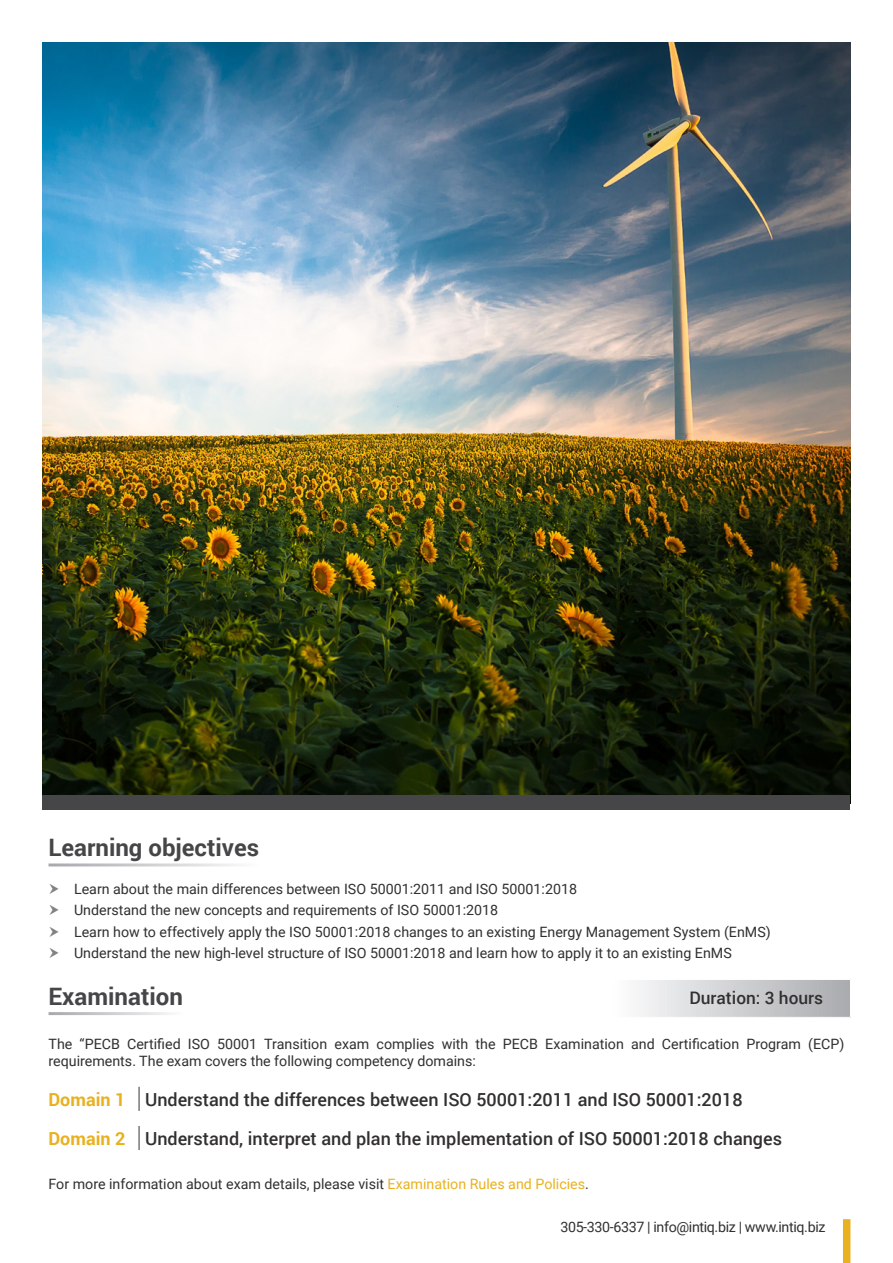
<style>
.page{position:relative;width:893px;height:1263px;background:#fff}
.page>*{position:absolute;margin:0;border:0;box-sizing:border-box;transform-origin:0 0}
.t1{font:700 24px "Roboto";color:#464648}
.t2{font:500 18px "Roboto";color:#312f30}
.t3{font:700 18px "Roboto";color:#e9b11f}
.t4{font:500 17.25px "Roboto";color:#312f30}
.Bullet_Points{font:14.25px/16.5px "Roboto";color:#312f30}
.Bullet_Points-2{font:14.25px "Roboto";letter-spacing:-.025em;color:#312f30}
.s1{color:#e9b11f}
</style>
<div class="page">
<img style="left:43px;top:43px;width:807px;height:752px">
<div style="left:43px;top:795px;width:807px;height:14px;background:#464648"></div>
<svg style="left:639px;top:980px;width:211px;height:37px"></svg>
<hr style="left:138px;top:1087px;width:2px;height:24px;background:#76787b">
<hr style="left:138px;top:1126px;width:2px;height:24px;background:#76787b">
<div style="left:843px;top:1219px;width:7px;height:44px;background:#e9b11f"></div>
<p class="t1" style="left:49px;top:830px;width:212px">Learning objectives</p>
<p class="Bullet_Points" style="left:74px;top:880px;width:505px">Learn about the main differences between ISO 50001:2011 and ISO 50001:2018</p>
<p class="Bullet_Points" style="left:74px;top:901px;width:426px">Understand the new concepts and requirements of ISO 50001:2018</p>
<p class="Bullet_Points" style="left:74px;top:923px;width:698px">Learn how to effectively apply the ISO 50001:2018 changes to an existing Energy Management System (EnMS)</p>
<p class="Bullet_Points" style="left:74px;top:944px;width:659px">Understand the new high-level structure of ISO 50001:2018 and learn how to apply it to an existing EnMS</p>
<p class="t1" style="left:49px;top:979px;width:136px">Examination</p>
<p class="t4" style="left:689px;top:985px;width:135px">Duration: 3 hours</p>
<p class="Bullet_Points" style="left:49px;top:1035px;width:797px">The “PECB Certified ISO 50001 Transition exam complies with the PECB Examination and Certification Program (ECP) requirements. The exam covers the following competency domains:</p>
<p class="t3" style="left:49px;top:1086px;width:78px">Domain 1</p>
<p class="t2" style="left:145px;top:1086px;width:599px">Understand the differences between ISO 50001:2011 and ISO 50001:2018</p>
<p class="t3" style="left:49px;top:1126px;width:78px">Domain 2</p>
<p class="t2" style="left:145px;top:1126px;width:638px">Understand, interpret and plan the implementation of ISO 50001:2018 changes</p>
<p class="Bullet_Points" style="left:49px;top:1175px;width:542px">For more information about exam details, please visit <span class="s1">Examination Rules and Policies</span>.</p>
<p class="Bullet_Points-2" style="left:560px;top:1217px;width:267px">305-330-6337 | info@intiq.biz | www.intiq.biz</p>
</div>
